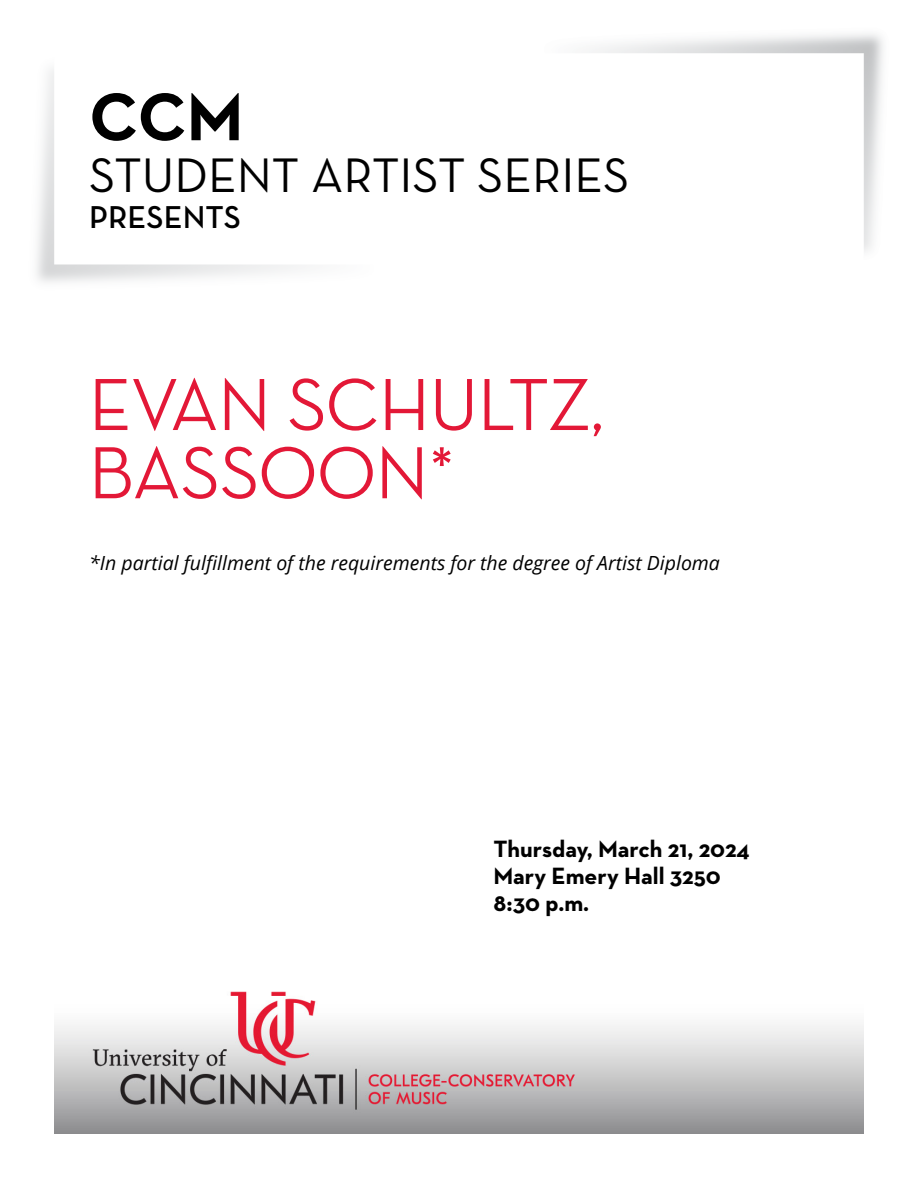
<style>
.page{position:relative;width:918px;height:1188px;background:#fff}
.page>*{position:absolute;margin:0;border:0;box-sizing:border-box;transform-origin:0 0}
.Concert_Title__H1{font:500 75px/68.2px "Neutra Disp";color:#e31837}
.Page_Intro__H1{font:700 68.7px "Neutra Text";color:#000}
.Page_Intro__H1-2{font:49.35px "Neutra Text";color:#000}
.Page_Intro__H1-3{font:600 32.25px "Neutra Text";color:#000}
.Date_Venue_Time__H3{font:700 24px "Neutra Text";color:#000}
.In_partial_fulfillment_of__H2{font:italic 19.5px "Open Sans";color:#000}
</style>
<div class="page">
<img style="left:54px;top:991px;width:810px;height:143px">
<img style="left:589px;top:34px;width:294px;height:218px">
<h1 class="Page_Intro__H1" style="left:89px;top:74px;width:156px">CCM</h1>
<h1 class="Page_Intro__H1-2" style="left:89px;top:145px;width:542px">STUDENT ARTIST SERIES</h1>
<h1 class="Page_Intro__H1-3" style="left:89px;top:197px;width:153px">PRESENTS</h1>
<h1 class="Concert_Title__H1" style="left:89px;top:371px;width:516px">EVAN SCHULTZ,<br>BASSOON*</h1>
<h2 class="In_partial_fulfillment_of__H2" style="left:89px;top:550px;width:632px">*In partial fulfillment of the requirements for the degree of Artist Diploma</h2>
<h3 class="Date_Venue_Time__H3" style="left:494px;top:834px;width:258px">Thursday, March 21, 2024</h3>
<h3 class="Date_Venue_Time__H3" style="left:494px;top:861px;width:229px">Mary Emery Hall 3250</h3>
<h3 class="Date_Venue_Time__H3" style="left:494px;top:888px;width:97px">8:30 p.m.</h3>
</div>
